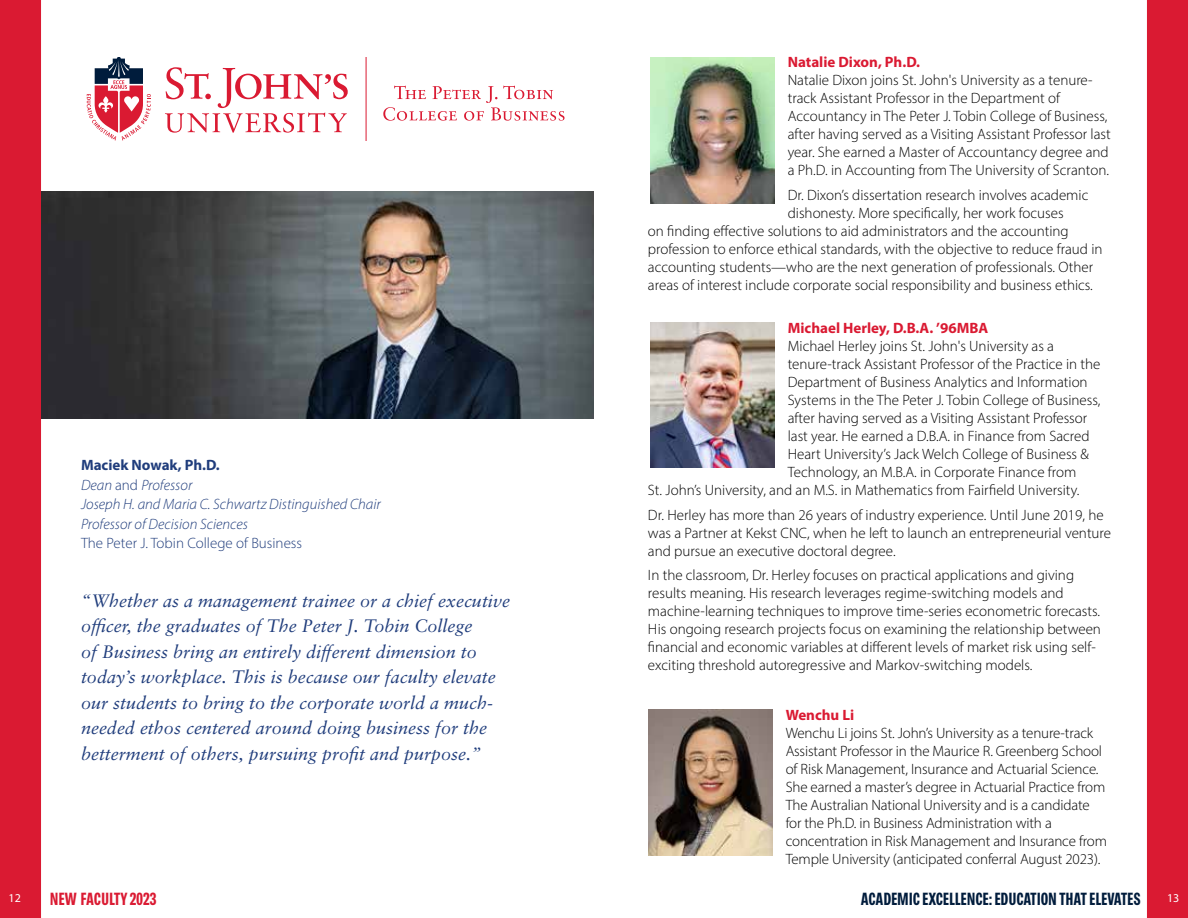
<style>
.page{position:relative;width:1188px;height:918px;background:#fff}
.page>*{position:absolute;margin:0;border:0;box-sizing:border-box;transform-origin:0 0}
.t1{font:italic 18px/25.5px "Sabon LT Pro";color:#203d7c}
.t2{font:18px "Brown Pro Extra Bold Cond";letter-spacing:-.01em;color:#001c3c}
.t3{font:18px "Brown Pro Extra Bold Cond";letter-spacing:-.01em;color:#da1a32}
.t4{font:300 15px/18px "Myriad Pro";color:#000}
.t5{font:italic 300 15px/19.5px "Myriad Pro";color:#203d7c}
.t6{font:700 15px "Myriad Pro";color:#da1a32}
.t7{font:300 15px "Myriad Pro";color:#203d7c}
.t8{font:12px "Myriad Pro";color:#fff}
.s1{font-weight:700;font-style:normal}
.s2{font-style:normal}
</style>
<div class="page">
<div style="left:0;top:0;width:41px;height:918px;background:#da1a32"></div>
<div style="left:1147px;top:0;width:41px;height:918px;background:#da1a32"></div>
<svg style="left:165px;top:67px;width:183px;height:66px"></svg>
<svg style="left:87px;top:57px;width:64px;height:84px"></svg>
<svg style="left:383px;top:86px;width:182px;height:35px"></svg>
<hr style="left:366px;top:57px;width:1px;height:84px;background:#da1a32">
<img style="left:41px;top:191px;width:553px;height:227px">
<img style="left:650px;top:57px;width:124px;height:146px">
<img style="left:650px;top:322px;width:124px;height:146px">
<img style="left:648px;top:710px;width:124px;height:146px">
<p class="t5" style="left:81px;top:455px;width:301px"><span class="s1">Maciek Nowak, Ph.D.<br></span>Dean <span class="s2">and</span> Professor<br>Joseph H. and Maria C. Schwartz Distinguished Chair<br>Professor of Decision Sciences</p>
<p class="t7" style="left:81px;top:534px;width:223px">The Peter J. Tobin College of Business</p>
<p class="t1" style="left:81px;top:587px;width:430px">“Whether as a management trainee or a chief executive officer, the graduates of The Peter J. Tobin College<br>of Business bring an entirely different dimension to today’s workplace. This is because our faculty elevate our students to bring to the corporate world a much&shy;needed ethos centered around doing business for the betterment of others, pursuing profit and purpose.”</p>
<p class="t6" style="left:788px;top:53px;width:134px">Natalie Dixon, Ph.D.</p>
<p class="t4" style="left:788px;top:71px;width:325px">Natalie Dixon joins St. John's University as a tenure&shy;track Assistant Professor in the Department of Accountancy in The Peter J. Tobin College of Business, after having served as a Visiting Assistant Professor last year. She earned a Master of Accountancy degree and a Ph.D. in Accounting from The University of Scranton.</p>
<p class="t4" style="left:788px;top:186px;width:302px">Dr. Dixon’s dissertation research involves academic</p>
<p class="t4" style="left:788px;top:204px;width:277px">dishonesty. More specifically, her work focuses</p>
<p class="t4" style="left:648px;top:222px;width:422px">on finding effective solutions to aid administrators and the accounting</p>
<p class="t4" style="left:648px;top:240px;width:456px">profession to enforce ethical standards, with the objective to reduce fraud in</p>
<p class="t4" style="left:648px;top:258px;width:447px">accounting students—who are the next generation of professionals. Other</p>
<p class="t4" style="left:648px;top:276px;width:446px">areas of interest include corporate social responsibility and business ethics.</p>
<p class="t6" style="left:788px;top:318px;width:202px">Michael Herley, D.B.A. ’96MBA</p>
<p class="t4" style="left:788px;top:337px;width:268px">Michael Herley joins St. John's University as a</p>
<p class="t4" style="left:788px;top:355px;width:314px">tenure-track Assistant Professor of the Practice in the</p>
<p class="t4" style="left:788px;top:373px;width:301px">Department of Business Analytics and Information</p>
<p class="t4" style="left:788px;top:391px;width:314px">Systems in the The Peter J. Tobin College of Business,</p>
<p class="t4" style="left:788px;top:409px;width:301px">after having served as a Visiting Assistant Professor</p>
<p class="t4" style="left:788px;top:427px;width:303px">last year. He earned a D.B.A. in Finance from Sacred</p>
<p class="t4" style="left:788px;top:445px;width:303px">Heart University’s Jack Welch College of Business &amp;</p>
<p class="t4" style="left:788px;top:463px;width:290px">Technology, an M.B.A. in Corporate Finance from</p>
<p class="t4" style="left:648px;top:481px;width:433px">St. John’s University, and an M.S. in Mathematics from Fairfield University.</p>
<p class="t4" style="left:648px;top:506px;width:465px">Dr. Herley has more than 26 years of industry experience. Until June 2019, he was a Partner at Kekst CNC, when he left to launch an entrepreneurial venture and pursue an executive doctoral degree.</p>
<p class="t4" style="left:648px;top:566px;width:455px">In the classroom, Dr. Herley focuses on practical applications and giving results meaning. His research leverages regime-switching models and machine-learning techniques to improve time-series econometric forecasts.<br>His ongoing research projects focus on examining the relationship between financial and economic variables at different levels of market risk using self&shy;exciting threshold autoregressive and Markov-switching models.</p>
<p class="t6" style="left:786px;top:705px;width:70px">Wenchu Li</p>
<p class="t4" style="left:786px;top:724px;width:323px">Wenchu Li joins St. John’s University as a tenure-track Assistant Professor in the Maurice R. Greenberg School of Risk Management, Insurance and Actuarial Science.<br>She earned a master’s degree in Actuarial Practice from The Australian National University and is a candidate for the Ph.D. in Business Administration with a concentration in Risk Management and Insurance from Temple University (anticipated conferral August 2023).</p>
<p class="t8" style="left:9px;top:891px;width:14px">12</p>
<p class="t3" style="left:50px;top:889px;width:108px">NEW FACULTY 2023</p>
<p class="t2" style="left:861px;top:889px;width:282px">ACADEMIC EXCELLENCE: EDUCATION THAT ELEVATES</p>
<p class="t8" style="left:1167px;top:891px;width:14px">13</p>
</div>
